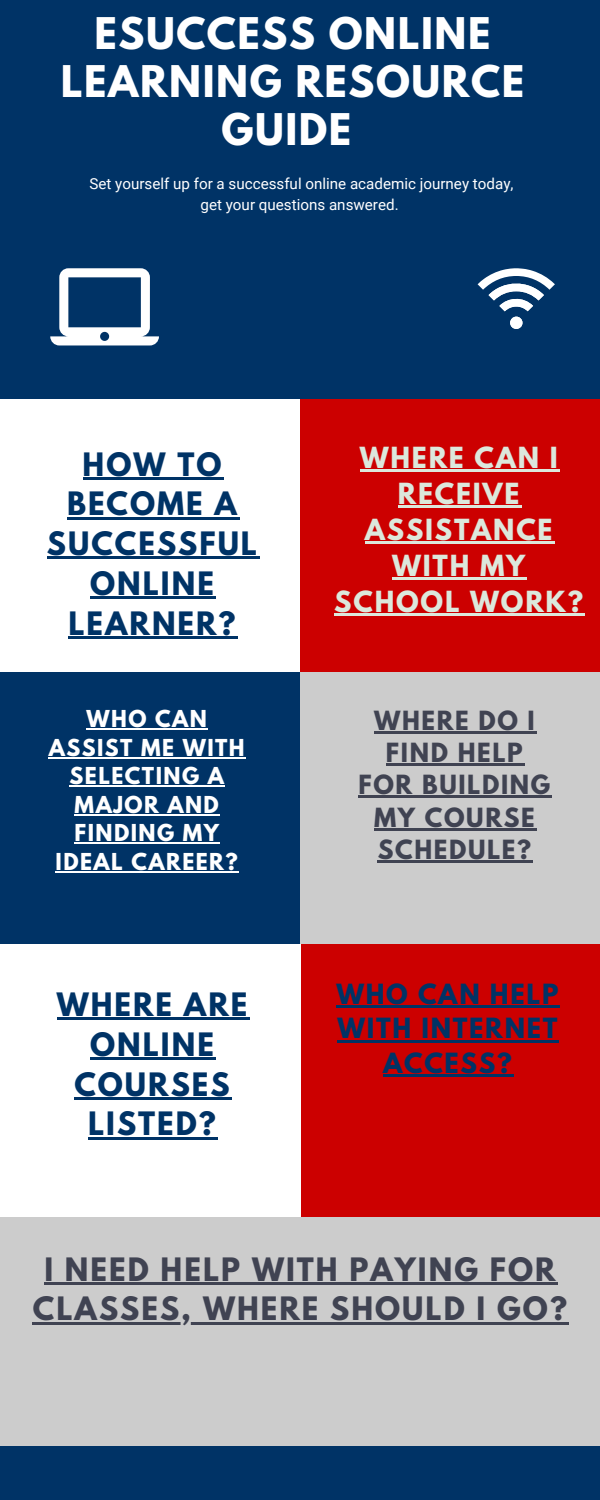
<style>
.page{position:relative;width:600px;height:1500px;background:#036}
.page>*{position:absolute;margin:0;border:0;box-sizing:border-box;transform-origin:0 0}
.t1{font:700 38.7px/48px "League Spartan";letter-spacing:.04em;color:#fff;text-align:center}
.t2{font:700 28.6px/39.8px "League Spartan";letter-spacing:.07em;color:#036;text-align:center}
.t3{font:700 28.6px/39.8px "League Spartan";letter-spacing:.07em;color:#404352;text-align:center}
.t4{font:700 25.8px/36px "League Spartan";letter-spacing:.07em;color:#dce8dc;text-align:center}
.t5{font:700 24.7px/34.5px "League Spartan";letter-spacing:.07em;color:#036;text-align:center}
.t6{font:700 23.4px/32.2px "League Spartan";letter-spacing:.07em;color:#404352;text-align:center}
.t7{font:700 20.7px/28.5px "League Spartan";letter-spacing:.07em;color:#fff;text-align:center}
.t8{font:15.2px/21.1px "Roboto";color:#fff;text-align:center}
</style>
<div class="page">
<div style="left:301px;top:672px;width:299px;height:273px;background:#ccc"></div>
<div style="left:0;top:399px;width:574px;height:273px;background:#fff"></div>
<div style="left:169px;top:944px;width:431px;height:273px;background:#c00"></div>
<div style="left:301px;top:399px;width:299px;height:273px;background:#c00"></div>
<div style="left:0;top:944px;width:301px;height:273px;background:#fff"></div>
<div style="left:0;top:1217px;width:600px;height:229px;background:#ccc"></div>
<svg style="left:50px;top:268px;width:109px;height:77px"></svg>
<svg style="left:478px;top:268px;width:77px;height:61px"></svg>
<div style="left:510px;top:317px;width:12px;height:12px;background:#fff;border-radius:50%"></div>
<hr style="left:87px;top:729px;width:121px;height:1px;background:#fff">
<hr style="left:49px;top:757px;width:197px;height:2px;background:#fff">
<hr style="left:70px;top:786px;width:155px;height:1px;background:#fff">
<hr style="left:75px;top:814px;width:145px;height:2px;background:#fff">
<hr style="left:75px;top:843px;width:145px;height:1px;background:#fff">
<hr style="left:56px;top:871px;width:183px;height:2px;background:#fff">
<hr style="left:83px;top:477px;width:140px;height:2px;background:#036">
<hr style="left:67px;top:517px;width:172px;height:2px;background:#036">
<hr style="left:47px;top:557px;width:212px;height:2px;background:#036">
<hr style="left:90px;top:596px;width:126px;height:3px;background:#036">
<hr style="left:68px;top:636px;width:170px;height:2px;background:#036">
<hr style="left:360px;top:469px;width:200px;height:3px;background:#dce8dc">
<hr style="left:398px;top:505px;width:123px;height:3px;background:#dce8dc">
<hr style="left:365px;top:541px;width:189px;height:3px;background:#dce8dc">
<hr style="left:392px;top:577px;width:135px;height:3px;background:#dce8dc">
<hr style="left:334px;top:613px;width:251px;height:3px;background:#dce8dc">
<hr style="left:374px;top:731px;width:162px;height:3px;background:#404352">
<hr style="left:386px;top:764px;width:139px;height:2px;background:#404352">
<hr style="left:359px;top:796px;width:193px;height:2px;background:#404352">
<hr style="left:374px;top:828px;width:162px;height:2px;background:#404352">
<hr style="left:378px;top:860px;width:155px;height:3px;background:#404352">
<hr style="left:336px;top:1005px;width:224px;height:3px;background:#036">
<hr style="left:337px;top:1040px;width:222px;height:2px;background:#036">
<hr style="left:383px;top:1074px;width:131px;height:3px;background:#036">
<hr style="left:57px;top:1018px;width:192px;height:2px;background:#036">
<hr style="left:90px;top:1057px;width:126px;height:3px;background:#036">
<hr style="left:74px;top:1097px;width:158px;height:2px;background:#036">
<hr style="left:88px;top:1137px;width:130px;height:2px;background:#036">
<hr style="left:44px;top:1282px;width:514px;height:2px;background:#404352">
<hr style="left:33px;top:1322px;width:536px;height:2px;background:#404352">
<p class="t1" style="left:61px;top:14px;width:465px">ESUCCESS ONLINE<br>LEARNING RESOURCE<br>GUIDE</p>
<p class="t8" style="left:89px;top:173px;width:426px">Set yourself up for a successful online academic journey today, get your questions answered.</p>
<p class="t2" style="left:47px;top:448px;width:212px">HOW TO<br>BECOME A<br>SUCCESSFUL<br>ONLINE<br>LEARNER?</p>
<p class="t4" style="left:334px;top:443px;width:250px">WHERE CAN I<br>RECEIVE<br>ASSISTANCE<br>WITH MY<br>SCHOOL WORK?</p>
<p class="t7" style="left:49px;top:707px;width:197px">WHO CAN<br>ASSIST ME WITH<br>SELECTING A<br>MAJOR AND<br>FINDING MY<br>IDEAL CAREER?</p>
<p class="t2" style="left:57px;top:988px;width:192px">WHERE ARE<br>ONLINE<br>COURSES<br>LISTED?</p>
<p class="t6" style="left:359px;top:707px;width:193px">WHERE DO I<br>FIND HELP<br>FOR BUILDING<br>MY COURSE<br>SCHEDULE?</p>
<p class="t5" style="left:336px;top:980px;width:224px">WHO CAN HELP<br>WITH INTERNET<br>ACCESS?</p>
<p class="t3" style="left:33px;top:1253px;width:536px">I NEED HELP WITH PAYING FOR<br>CLASSES, WHERE SHOULD I GO?</p>
</div>
